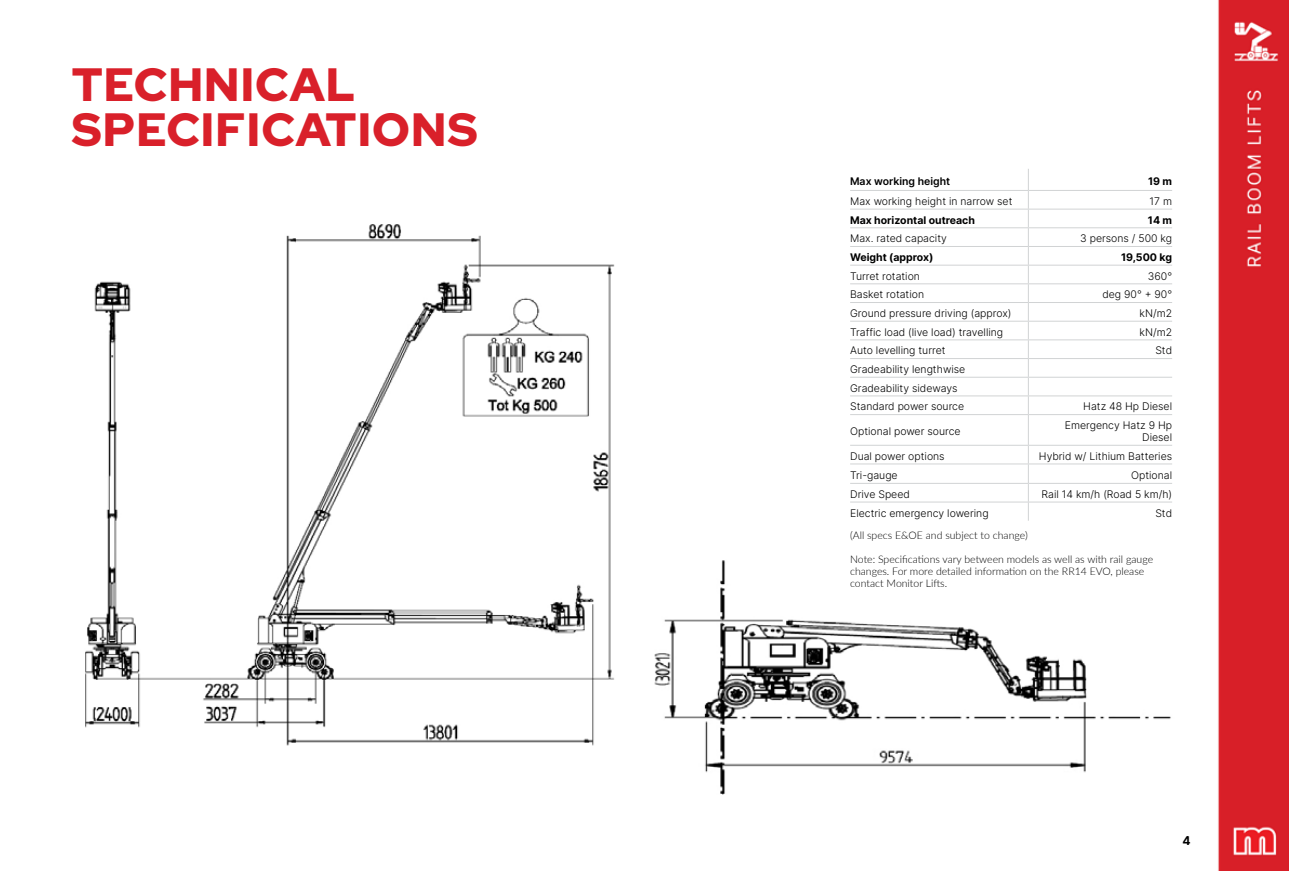
<style>
.page{position:relative;width:1289px;height:871px;background:#fff}
.page>*{position:absolute;margin:0;border:0;box-sizing:border-box;transform-origin:0 0}
.t1{font:900 46.5px/45px "Red Hat Display";letter-spacing:.025em;color:#d9202a}
.t2{font:700 12px "Inter";color:#000}
.t3{font:300 10.5px/18.8px "Inter";color:#000}
.t4{font:300 10.5px/12px "Lato";color:#000}
.t5{font:700 10.5px "Inter";color:#000}
.t6{font:600 10.5px "Inter";color:#000}
</style>
<div class="page">
<img style="left:286px;top:0;width:1002px;height:871px">
<img style="left:653px;top:557px;width:525px;height:237px">
<hr style="left:850px;top:190px;width:178px;height:1px;background:#d1d3d4">
<hr style="left:1028px;top:190px;width:144px;height:1px;background:#d1d3d4">
<hr style="left:850px;top:209px;width:178px;height:1px;background:#d1d3d4">
<hr style="left:1028px;top:209px;width:144px;height:1px;background:#d1d3d4">
<hr style="left:850px;top:227px;width:178px;height:1px;background:#d1d3d4">
<hr style="left:1028px;top:227px;width:144px;height:1px;background:#d1d3d4">
<hr style="left:850px;top:246px;width:178px;height:1px;background:#d1d3d4">
<hr style="left:1028px;top:246px;width:144px;height:1px;background:#d1d3d4">
<hr style="left:850px;top:265px;width:178px;height:1px;background:#d1d3d4">
<hr style="left:1028px;top:265px;width:144px;height:1px;background:#d1d3d4">
<hr style="left:850px;top:283px;width:178px;height:1px;background:#d1d3d4">
<hr style="left:1028px;top:283px;width:144px;height:1px;background:#d1d3d4">
<hr style="left:850px;top:302px;width:178px;height:1px;background:#d1d3d4">
<hr style="left:1028px;top:302px;width:144px;height:1px;background:#d1d3d4">
<hr style="left:850px;top:321px;width:178px;height:1px;background:#d1d3d4">
<hr style="left:1028px;top:321px;width:144px;height:1px;background:#d1d3d4">
<hr style="left:850px;top:339px;width:178px;height:1px;background:#d1d3d4">
<hr style="left:1028px;top:339px;width:144px;height:1px;background:#d1d3d4">
<hr style="left:850px;top:358px;width:178px;height:1px;background:#d1d3d4">
<hr style="left:1028px;top:358px;width:144px;height:1px;background:#d1d3d4">
<hr style="left:850px;top:377px;width:178px;height:1px;background:#d1d3d4">
<hr style="left:1028px;top:377px;width:144px;height:1px;background:#d1d3d4">
<hr style="left:850px;top:395px;width:178px;height:1px;background:#d1d3d4">
<hr style="left:1028px;top:395px;width:144px;height:1px;background:#d1d3d4">
<svg style="left:1028px;top:169px;width:1px;height:245px"></svg>
<hr style="left:850px;top:414px;width:178px;height:1px;background:#d1d3d4">
<hr style="left:1028px;top:414px;width:144px;height:1px;background:#d1d3d4">
<hr style="left:1028px;top:415px;width:1px;height:30px;background:#d1d3d4">
<hr style="left:850px;top:445px;width:178px;height:1px;background:#d1d3d4">
<hr style="left:1028px;top:445px;width:144px;height:1px;background:#d1d3d4">
<hr style="left:850px;top:463px;width:178px;height:1px;background:#d1d3d4">
<hr style="left:1028px;top:463px;width:144px;height:1px;background:#d1d3d4">
<hr style="left:850px;top:483px;width:178px;height:1px;background:#d1d3d4">
<hr style="left:1028px;top:483px;width:144px;height:1px;background:#d1d3d4">
<hr style="left:850px;top:502px;width:178px;height:1px;background:#d1d3d4">
<hr style="left:1028px;top:502px;width:144px;height:1px;background:#d1d3d4">
<svg style="left:1028px;top:446px;width:1px;height:75px"></svg>
<img style="left:85px;top:223px;width:531px;height:522px">
<h1 class="t1" style="left:72px;top:62px;width:407px">TECHNICAL<br>SPECIFICATIONS</h1>
<p class="t6" style="left:850px;top:173px;width:101px">Max working height</p>
<p class="t5" style="left:1148px;top:173px;width:26px">19 m</p>
<p class="t3" style="left:850px;top:191px;width:164px">Max working height in narrow set</p>
<p class="t3" style="left:1149px;top:191px;width:24px">17 m</p>
<p class="t5" style="left:850px;top:212px;width:126px">Max horizontal outreach</p>
<p class="t5" style="left:1147px;top:212px;width:26px">14 m</p>
<p class="t3" style="left:850px;top:229px;width:98px">Max. rated capacity</p>
<p class="t3" style="left:1080px;top:229px;width:93px">3 persons / 500 kg</p>
<p class="t5" style="left:850px;top:249px;width:85px">Weight (approx)</p>
<p class="t5" style="left:1121px;top:249px;width:53px">19,500 kg</p>
<p class="t3" style="left:850px;top:266px;width:71px">Turret rotation</p>
<p class="t3" style="left:1147px;top:266px;width:26px">360°</p>
<p class="t3" style="left:850px;top:285px;width:75px">Basket rotation</p>
<p class="t3" style="left:1102px;top:285px;width:71px">deg 90° + 90°</p>
<p class="t3" style="left:850px;top:303px;width:163px">Ground pressure driving (approx)</p>
<p class="t3" style="left:1139px;top:303px;width:34px">kN/m2</p>
<p class="t3" style="left:850px;top:322px;width:155px">Traffic load (live load) travelling</p>
<p class="t3" style="left:1139px;top:322px;width:34px">kN/m2</p>
<p class="t3" style="left:850px;top:341px;width:97px">Auto levelling turret</p>
<p class="t3" style="left:1155px;top:341px;width:18px">Std</p>
<p class="t3" style="left:850px;top:360px;width:117px">Gradeability lengthwise<br>Gradeability sideways<br>Standard power source</p>
<p class="t3" style="left:1083px;top:397px;width:90px">Hatz 48 Hp Diesel</p>
<p class="t3" style="left:850px;top:422px;width:112px">Optional power source</p>
<p class="t3" style="left:1064px;top:419px;width:109px;line-height:12px;text-align:right">Emergency Hatz 9 Hp<br>Diesel</p>
<p class="t3" style="left:850px;top:446px;width:96px">Dual power options</p>
<p class="t3" style="left:1038px;top:446px;width:135px">Hybrid w/ Lithium Batteries</p>
<p class="t3" style="left:850px;top:465px;width:49px">Tri-gauge</p>
<p class="t3" style="left:1131px;top:465px;width:42px">Optional</p>
<p class="t3" style="left:850px;top:484px;width:61px">Drive Speed</p>
<p class="t3" style="left:1041px;top:484px;width:132px">Rail 14 km/h (Road 5 km/h)</p>
<p class="t3" style="left:850px;top:503px;width:140px">Electric emergency lowering</p>
<p class="t3" style="left:1155px;top:503px;width:18px">Std</p>
<p class="t4" style="left:850px;top:529px;width:179px">(All specs E&amp;OE and subject to change)</p>
<p class="t4" style="left:850px;top:553px;width:304px">Note: Specifications vary between models as well as with rail gauge changes. For more detailed information on the RR14 EVO, please contact Monitor Lifts.</p>
<p class="t2" style="left:1182px;top:832px;width:10px">4</p>
</div>
